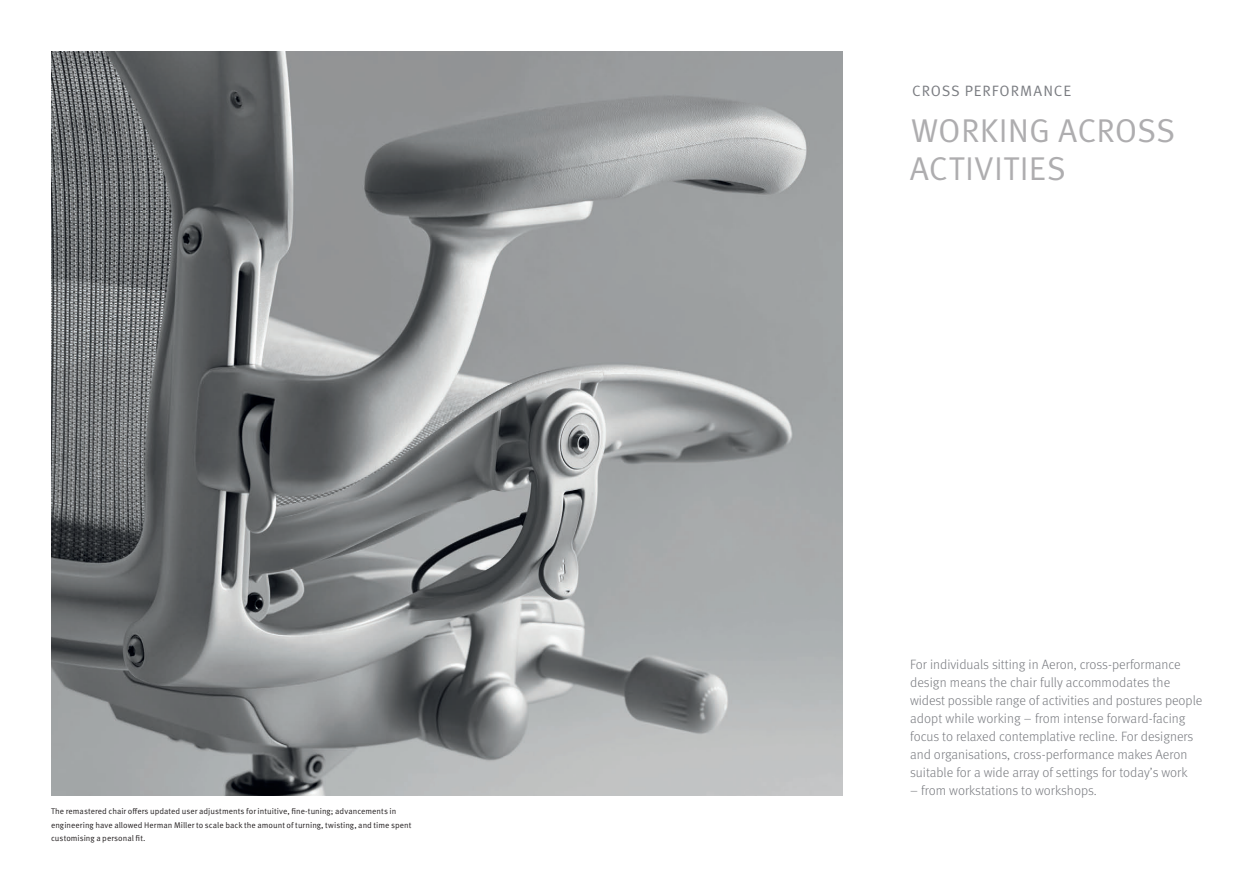
<style>
.page{position:relative;width:1259px;height:893px;background:#fff}
.page>*{position:absolute;margin:0;border:0;box-sizing:border-box;transform-origin:0 0}
.Fold_out_Product_nam{font:33px/37.5px "Meta OT Norm";letter-spacing:.005em;color:#aeadaf}
.Fold_out_Para_headin{font:15px "Meta OT Norm";letter-spacing:.06em;color:#7a7c81}
.Fold_out_Body{font:300 13.5px/18px "Meta OT";color:#7a7c81}
.Fold_out_Small_copy{font:8.25px/13.5px "Meta OT Norm";letter-spacing:.005em;color:#231f20}
</style>
<div class="page">
<img style="left:51px;top:51px;width:791px;height:744px">
<p class="Fold_out_Small_copy" style="left:51px;top:805px;width:362px">The remastered chair offers updated user adjustments for intuitive, fine-tuning; advancements in engineering have allowed Herman Miller to scale back the amount of turning, twisting, and time spent customising a personal fit.</p>
<p class="Fold_out_Para_headin" style="left:912px;top:82px;width:160px">CROSS PERFORMANCE</p>
<p class="Fold_out_Product_nam" style="left:909px;top:113px;width:267px">WORKING ACROSS<br>ACTIVITIES</p>
<p class="Fold_out_Body" style="left:910px;top:656px;width:293px">For individuals sitting in Aeron, cross-performance design means the chair fully accommodates the widest possible range of activities and postures people adopt while working – from intense forward-facing focus to relaxed contemplative recline. For designers and organisations, cross-performance makes Aeron suitable for a wide array of settings for today’s work</p>
<p class="Fold_out_Body" style="left:910px;top:782px;width:188px">– from workstations to workshops.</p>
</div>
